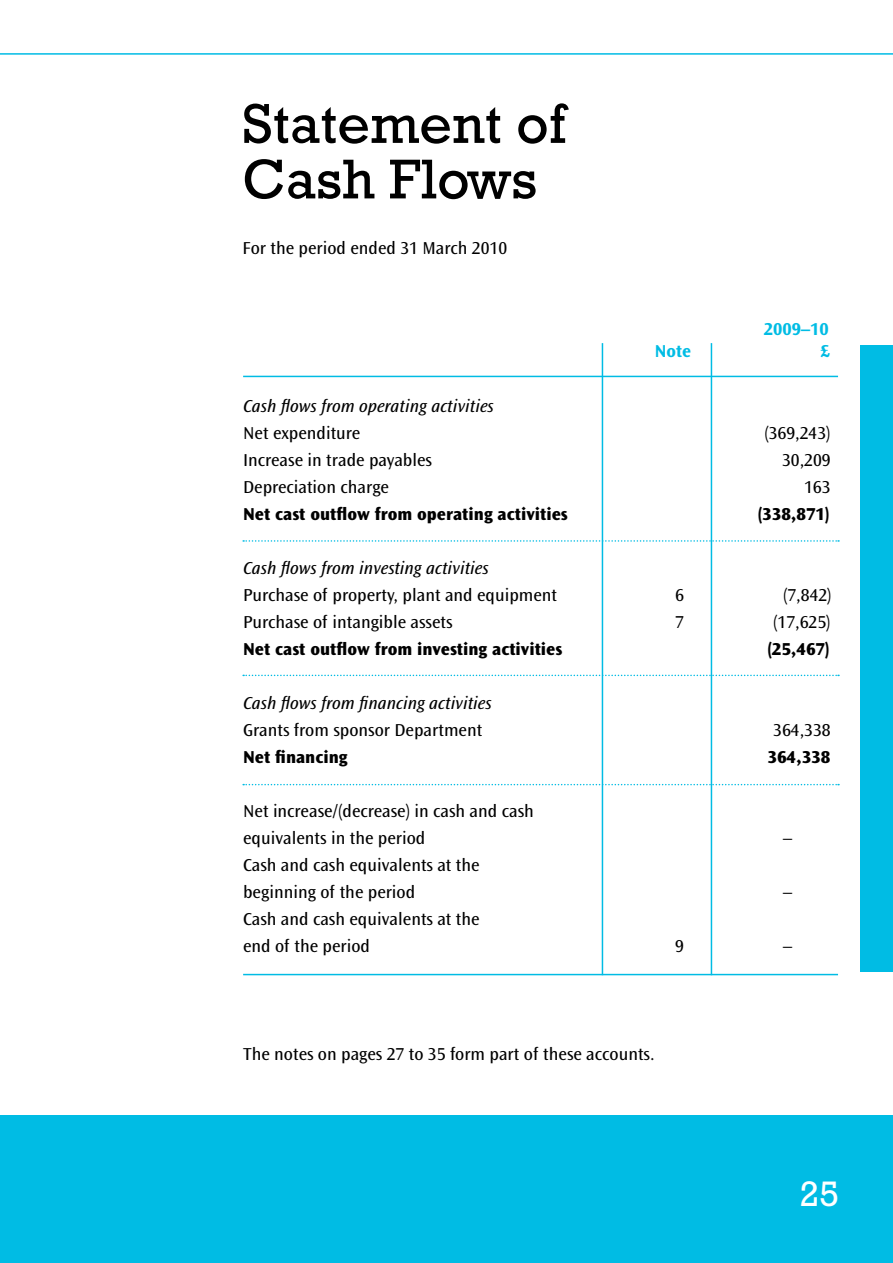
<style>
.page{position:relative;width:893px;height:1263px;background:#fff}
.page>*{position:absolute;margin:0;border:0;box-sizing:border-box;transform-origin:0 0}
.t1{font:57px/55.5px "Rockwell Std";color:#000}
.t2{font:36px "Rockwell Std";color:#fff}
.t3{font:18px/27px "Ocean Sans Std";color:#000}
.t4{font:800 18px "Ocean Sans Std";color:#000}
.t5{font:italic 18px "Ocean Sans Std";color:#000}
.t6{font:700 18px "Ocean Sans Std";color:#00bce4}
</style>
<div class="page">
<div style="left:0;top:1115px;width:893px;height:148px;background:#00bce4"></div>
<hr style="left:0;top:53px;width:893px;height:2px;background:#00bce4">
<hr style="left:243px;top:376px;width:595px;height:1px;background:#00bce4">
<hr style="left:243px;top:974px;width:595px;height:1px;background:#00bce4">
<svg style="left:243px;top:540px;width:596px;height:2px"></svg>
<svg style="left:243px;top:675px;width:596px;height:1px"></svg>
<svg style="left:243px;top:784px;width:596px;height:1px"></svg>
<hr style="left:711px;top:343px;width:1px;height:632px;background:#00bce4">
<hr style="left:602px;top:343px;width:1px;height:632px;background:#00bce4">
<div style="left:860px;top:345px;width:33px;height:627px;background:#00bce4"></div>
<h1 class="t1" style="left:242px;top:95px;width:325px">Statement of<br>Cash Flows</h1>
<p class="t3" style="left:242px;top:235px;width:266px">For the period ended 31 March 2010</p>
<p class="t6" style="left:764px;top:319px;width:67px">2009–10</p>
<p class="t6" style="left:655px;top:341px;width:38px">Note</p>
<p class="t6" style="left:821px;top:341px;width:11px">£</p>
<p class="t5" style="left:243px;top:396px;width:252px">Cash flows from operating activities</p>
<p class="t3" style="left:243px;top:419px;width:119px">Net expenditure</p>
<p class="t3" style="left:764px;top:419px;width:68px">(369,243)</p>
<p class="t3" style="left:243px;top:446px;width:190px">Increase in trade payables</p>
<p class="t3" style="left:782px;top:446px;width:50px">30,209</p>
<p class="t3" style="left:243px;top:473px;width:147px">Depreciation charge</p>
<p class="t3" style="left:804px;top:473px;width:28px">163</p>
<p class="t4" style="left:243px;top:503px;width:326px">Net cast outflow from operating activities</p>
<p class="t4" style="left:758px;top:503px;width:73px">(338,871)</p>
<p class="t5" style="left:243px;top:558px;width:247px">Cash flows from investing activities</p>
<p class="t3" style="left:243px;top:581px;width:315px">Purchase of property, plant and equipment</p>
<p class="t3" style="left:675px;top:581px;width:10px">6</p>
<p class="t3" style="left:783px;top:581px;width:50px">(7,842)</p>
<p class="t3" style="left:243px;top:608px;width:211px">Purchase of intangible assets</p>
<p class="t3" style="left:675px;top:608px;width:10px">7</p>
<p class="t3" style="left:773px;top:608px;width:59px">(17,625)</p>
<p class="t4" style="left:243px;top:638px;width:321px">Net cast outflow from investing activities</p>
<p class="t4" style="left:767px;top:638px;width:64px">(25,467)</p>
<p class="t5" style="left:243px;top:693px;width:250px">Cash flows from financing activities</p>
<p class="t3" style="left:243px;top:716px;width:241px">Grants from sponsor Department</p>
<p class="t3" style="left:773px;top:716px;width:59px">364,338</p>
<p class="t4" style="left:243px;top:746px;width:106px">Net financing</p>
<p class="t4" style="left:767px;top:746px;width:64px">364,338</p>
<p class="t3" style="left:243px;top:797px;width:292px">Net increase/(decrease) in cash and cash equivalents in the period</p>
<p class="t3" style="left:783px;top:824px;width:10px">–</p>
<p class="t3" style="left:243px;top:851px;width:238px">Cash and cash equivalents at the beginning of the period</p>
<p class="t3" style="left:243px;top:905px;width:238px">Cash and cash equivalents at the end of the period</p>
<p class="t3" style="left:783px;top:878px;width:10px">–</p>
<p class="t3" style="left:675px;top:932px;width:10px">9</p>
<p class="t3" style="left:783px;top:932px;width:10px">–</p>
<p class="t3" style="left:243px;top:1040px;width:413px">The notes on pages 27 to 35 form part of these accounts.</p>
<h2 class="t2" style="left:800px;top:1173px;width:41px">25</h2>
</div>
